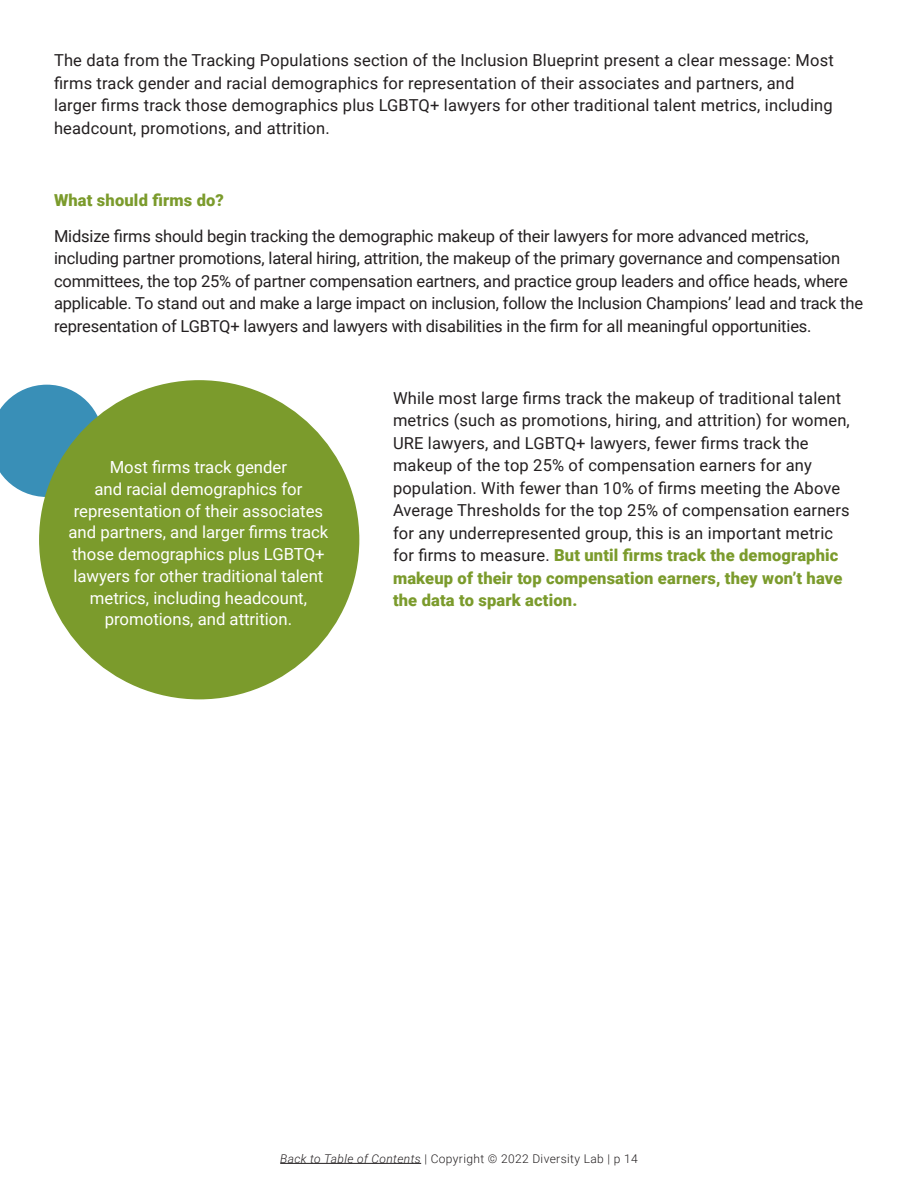
<style>
.page{position:relative;width:918px;height:1188px;background:#fff}
.page>*{position:absolute;margin:0;border:0;box-sizing:border-box;transform-origin:0 0}
.t1{font:16.65px/21.8px "Roboto";color:#fff;text-align:center}
.t2{font:16.5px/22.5px "Roboto";letter-spacing:.01em;color:#231f20}
.t3{font:16.5px/22.5px "Roboto";letter-spacing:-.01em;color:#231f20}
.t4{font:900 16.5px "Roboto";letter-spacing:.01em;color:#7b9b2c}
.t5{font:300 12px "Roboto";letter-spacing:.03em;color:#231f20}
.s1{font-weight:900;color:#7b9b2c}
.s2{font-style:italic}
</style>
<div class="page">
<hr style="left:280px;top:1163px;width:141px;height:1px;background:#231f20">
<svg style="left:0;top:385px;width:100px;height:112px;background:#559ec1"></svg>
<div style="left:39px;top:380px;width:320px;height:319px;background:#7b9b2c;border-radius:50%"></div>
<p class="t2" style="left:54px;top:49px;width:781px">The data from the Tracking Populations section of the Inclusion Blueprint present a clear message: Most firms track gender and racial demographics for representation of their associates and partners, and larger firms track those demographics plus LGBTQ+ lawyers for other traditional talent metrics, including headcount, promotions, and attrition.</p>
<p class="t4" style="left:54px;top:188px;width:172px">What should firms do?</p>
<p class="t3" style="left:54px;top:224px;width:811px">Midsize firms should begin tracking the demographic makeup of their lawyers for more advanced metrics, including partner promotions, lateral hiring, attrition, the makeup of the primary governance and compensation committees, the top 25% of partner compensation eartners, and practice group leaders and office heads, where applicable. To stand out and make a large impact on inclusion, follow the Inclusion Champions’ lead and track the representation of LGBTQ+ lawyers and lawyers with disabilities in the firm for all meaningful opportunities.</p>
<p class="t1" style="left:69px;top:456px;width:261px">Most firms track gender<br>and racial demographics for representation of their associates and partners, and larger firms track those demographics plus LGBTQ+ lawyers for other traditional talent metrics, including headcount, promotions, and attrition.</p>
<p class="t2" style="left:393px;top:386px;width:458px">While most large firms track the makeup of traditional talent metrics (such as promotions, hiring, and attrition) for women, URE lawyers, and LGBTQ+ lawyers, fewer firms track the makeup of the top 25% of compensation earners for any population. With fewer than 10% of firms meeting the Above Average Thresholds for the top 25% of compensation earners for any underrepresented group, this is an important metric for firms to measure. <span class="s1">But until firms track the demographic makeup of their top compensation earners, they won’t have the data to spark action.</span></p>
<p class="t5" style="left:280px;top:1150px;width:359px"><span class="s2">Back to Table of Contents</span> | Copyright © 2022 Diversity Lab | p 14</p>
</div>
